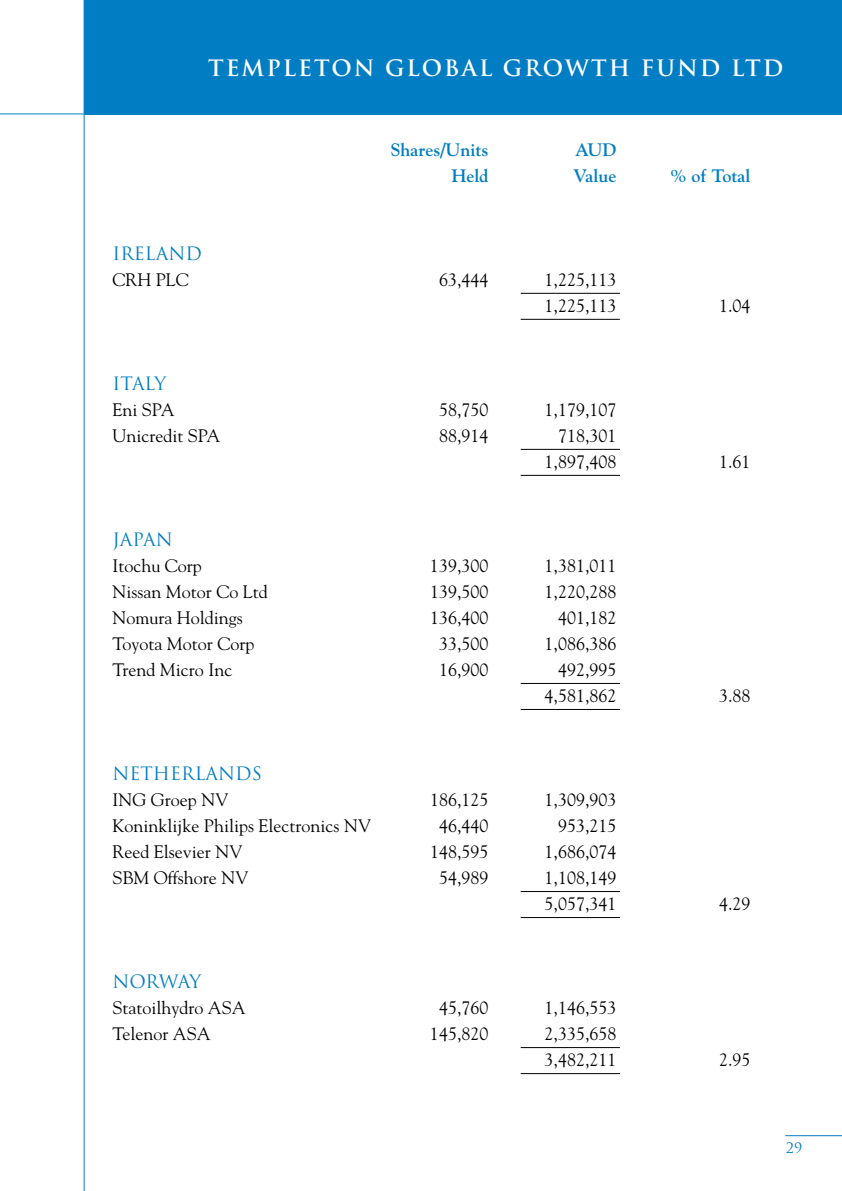
<style>
.page{position:relative;width:842px;height:1191px;background:#fff}
.page>*{position:absolute;margin:0;border:0;box-sizing:border-box;transform-origin:0 0}
.t1{font:700 22px "Trajan";letter-spacing:.09em;color:#fff}
.t2{font:18px/26px "Goudy";color:#000}
.t3{font:18px "Trajan";color:#007dc3}
.t4{font:700 18px "Goudy";color:#007dc3}
.t5{font:14px "Trajan";color:#007dc3}
</style>
<div class="page">
<hr style="left:84px;top:0;width:1px;height:1191px;background:#007dc3">
<hr style="left:0;top:113px;width:842px;height:1px;background:#007dc3">
<div style="left:84px;top:0;width:758px;height:114px;background:#007dc3"></div>
<hr style="left:785px;top:1135px;width:57px;height:1px;background:#007dc3">
<hr style="left:521px;top:293px;width:99px;height:1px;background:#000">
<hr style="left:521px;top:319px;width:99px;height:1px;background:#000">
<hr style="left:521px;top:449px;width:99px;height:1px;background:#000">
<hr style="left:521px;top:475px;width:99px;height:1px;background:#000">
<hr style="left:521px;top:683px;width:99px;height:1px;background:#000">
<hr style="left:521px;top:709px;width:99px;height:1px;background:#000">
<hr style="left:521px;top:891px;width:99px;height:1px;background:#000">
<hr style="left:521px;top:917px;width:99px;height:1px;background:#000">
<hr style="left:521px;top:1047px;width:99px;height:1px;background:#000">
<hr style="left:521px;top:1073px;width:99px;height:1px;background:#000">
<p class="t1" style="left:208px;top:56px;width:577px">TEMPLETON GLOBAL GROWTH FUND LTD</p>
<p class="t4" style="left:390px;top:142px;width:100px">Shares/Units</p>
<p class="t4" style="left:575px;top:142px;width:43px">AUD</p>
<p class="t4" style="left:451px;top:168px;width:38px">Held</p>
<p class="t4" style="left:573px;top:168px;width:45px">Value</p>
<p class="t4" style="left:670px;top:168px;width:81px">% of Total</p>
<p class="t3" style="left:112px;top:243px;width:91px">IRELAND</p>
<p class="t2" style="left:112px;top:268px;width:78px">CRH PLC</p>
<p class="t2" style="left:439px;top:268px;width:51px">63,444</p>
<p class="t2" style="left:544px;top:268px;width:74px">1,225,113<br>1,225,113</p>
<p class="t3" style="left:112px;top:373px;width:55px">ITALY</p>
<p class="t2" style="left:112px;top:398px;width:64px">Eni SPA</p>
<p class="t2" style="left:439px;top:398px;width:51px">58,750</p>
<p class="t2" style="left:544px;top:398px;width:73px">1,179,107</p>
<p class="t2" style="left:112px;top:424px;width:110px">Unicredit SPA</p>
<p class="t2" style="left:439px;top:424px;width:51px">88,914</p>
<p class="t2" style="left:544px;top:424px;width:74px;text-align:right">718,301<br>1,897,408</p>
<p class="t3" style="left:112px;top:529px;width:62px">JAPAN</p>
<p class="t2" style="left:112px;top:554px;width:91px">Itochu Corp</p>
<p class="t2" style="left:430px;top:554px;width:60px">139,300</p>
<p class="t2" style="left:544px;top:554px;width:73px">1,381,011</p>
<p class="t2" style="left:112px;top:580px;width:157px">Nissan Motor Co Ltd</p>
<p class="t2" style="left:430px;top:580px;width:60px">139,500</p>
<p class="t2" style="left:544px;top:580px;width:73px">1,220,288</p>
<p class="t2" style="left:112px;top:606px;width:132px">Nomura Holdings</p>
<p class="t2" style="left:430px;top:606px;width:60px">136,400</p>
<p class="t2" style="left:558px;top:606px;width:60px">401,182</p>
<p class="t2" style="left:112px;top:632px;width:143px">Toyota Motor Corp</p>
<p class="t2" style="left:439px;top:632px;width:51px">33,500</p>
<p class="t2" style="left:544px;top:632px;width:73px">1,086,386</p>
<p class="t2" style="left:112px;top:658px;width:121px">Trend Micro Inc</p>
<p class="t2" style="left:439px;top:658px;width:51px">16,900</p>
<p class="t2" style="left:544px;top:658px;width:74px;text-align:right">492,995<br>4,581,862</p>
<p class="t3" style="left:112px;top:763px;width:151px">NETHERLANDS</p>
<p class="t2" style="left:112px;top:788px;width:117px">ING Groep NV</p>
<p class="t2" style="left:430px;top:788px;width:60px">186,125</p>
<p class="t2" style="left:544px;top:788px;width:73px">1,309,903</p>
<p class="t2" style="left:112px;top:814px;width:260px">Koninklijke Philips Electronics NV</p>
<p class="t2" style="left:439px;top:814px;width:51px">46,440</p>
<p class="t2" style="left:558px;top:814px;width:60px">953,215</p>
<p class="t2" style="left:112px;top:840px;width:131px">Reed Elsevier NV</p>
<p class="t2" style="left:430px;top:840px;width:60px">148,595</p>
<p class="t2" style="left:544px;top:840px;width:73px">1,686,074</p>
<p class="t2" style="left:112px;top:866px;width:138px">SBM Offshore NV</p>
<p class="t2" style="left:439px;top:866px;width:51px">54,989</p>
<p class="t2" style="left:544px;top:866px;width:74px">1,108,149<br>5,057,341</p>
<p class="t3" style="left:112px;top:971px;width:90px">NORWAY</p>
<p class="t2" style="left:112px;top:996px;width:135px">Statoilhydro ASA</p>
<p class="t2" style="left:439px;top:996px;width:51px">45,760</p>
<p class="t2" style="left:544px;top:996px;width:73px">1,146,553</p>
<p class="t2" style="left:112px;top:1022px;width:100px">Telenor ASA</p>
<p class="t2" style="left:430px;top:1022px;width:60px">145,820</p>
<p class="t2" style="left:544px;top:1022px;width:74px">2,335,658<br>3,482,211</p>
<p class="t2" style="left:719px;top:294px;width:33px">1.04</p>
<p class="t2" style="left:719px;top:450px;width:33px">1.61</p>
<p class="t2" style="left:719px;top:684px;width:33px">3.88</p>
<p class="t2" style="left:719px;top:892px;width:33px">4.29</p>
<p class="t2" style="left:719px;top:1048px;width:33px">2.95</p>
<p class="t5" style="left:786px;top:1139px;width:18px">29</p>
</div>
